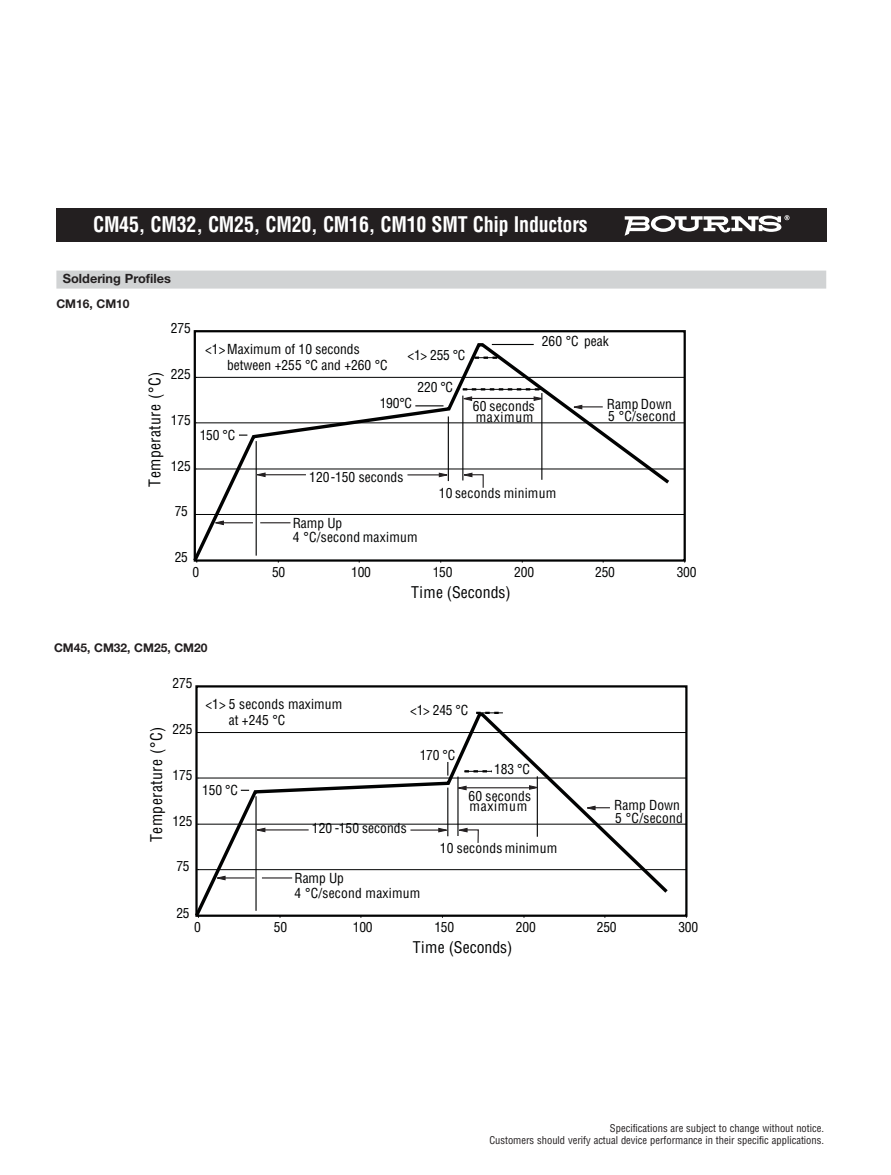
<style>
.page{position:relative;width:891px;height:1175px;background:#fff}
.page>*{position:absolute;margin:0;border:0;box-sizing:border-box;transform-origin:0 0}
.t1{font:700 condensed 21px "Helvetica";letter-spacing:-.01em;color:#fff;scale:.95 1}
.t2{font:condensed 15.75px "Helvetica";letter-spacing:.025em;color:#010202}
.t3{font:condensed 15.75px "Helvetica";color:#010202}
.t4{font:condensed 13.5px/16.2px "Helvetica";letter-spacing:.005em;color:#010202}
.t5{font:700 12.75px "Helvetica Neue";color:#231f20}
.t6{font:700 12px "Helvetica Neue";color:#231f20}
.t7{font:condensed 10.5px/12px "Helvetica";color:#231f20;text-align:right}
</style>
<div class="page">
<div style="left:56px;top:209px;width:770px;height:33px;background:#231f20"></div>
<svg style="left:625px;top:215px;width:165px;height:21px"></svg>
<div style="left:56px;top:270px;width:770px;height:18px;background:#d1d3d4"></div>
<hr style="left:197px;top:514px;width:488px;height:1px;background:#010202">
<hr style="left:197px;top:469px;width:488px;height:1px;background:#010202">
<hr style="left:197px;top:422px;width:488px;height:1px;background:#010202">
<hr style="left:197px;top:377px;width:488px;height:1px;background:#010202">
<svg style="left:193px;top:341px;width:480px;height:222px"></svg>
<svg style="left:571px;top:404px;width:32px;height:5px"></svg>
<svg style="left:406px;top:472px;width:78px;height:17px"></svg>
<svg style="left:461px;top:396px;width:11px;height:5px"></svg>
<svg style="left:533px;top:396px;width:12px;height:5px"></svg>
<hr style="left:472px;top:398px;width:69px;height:1px;background:#231f20">
<svg style="left:255px;top:472px;width:11px;height:5px"></svg>
<hr style="left:262px;top:474px;width:44px;height:1px;background:#231f20">
<svg style="left:213px;top:520px;width:11px;height:5px"></svg>
<hr style="left:220px;top:522px;width:33px;height:1px;background:#231f20">
<hr style="left:260px;top:522px;width:30px;height:1px;background:#231f20">
<hr style="left:198px;top:869px;width:488px;height:1px;background:#010202">
<hr style="left:198px;top:824px;width:488px;height:1px;background:#010202">
<hr style="left:198px;top:777px;width:488px;height:1px;background:#010202">
<hr style="left:198px;top:732px;width:488px;height:1px;background:#010202">
<svg style="left:195px;top:711px;width:476px;height:207px"></svg>
<svg style="left:585px;top:805px;width:25px;height:5px"></svg>
<svg style="left:409px;top:827px;width:70px;height:17px"></svg>
<svg style="left:456px;top:785px;width:11px;height:5px"></svg>
<svg style="left:529px;top:785px;width:11px;height:5px"></svg>
<hr style="left:466px;top:787px;width:69px;height:1px;background:#231f20">
<svg style="left:254px;top:827px;width:12px;height:5px"></svg>
<hr style="left:262px;top:829px;width:47px;height:1px;background:#231f20">
<svg style="left:215px;top:875px;width:11px;height:5px"></svg>
<hr style="left:222px;top:877px;width:33px;height:1px;background:#231f20">
<hr style="left:262px;top:877px;width:30px;height:1px;background:#231f20">
<h1 class="t1" style="left:93px;top:216px;width:522px">CM45, CM32, CM25, CM20, CM16, CM10 SMT Chip Inductors</h1>
<p class="t5" style="left:63px;top:274px;width:109px">Soldering Profiles</p>
<p class="t6" style="left:56px;top:300px;width:75px">CM16, CM10</p>
<p class="t4" style="left:171px;top:321px;width:21px">275</p>
<p class="t4" style="left:171px;top:367px;width:21px">225</p>
<p class="t2" style="left:149px;top:486px;width:116px;rotate:-90deg">Temperature (°C)</p>
<p class="t4" style="left:171px;top:413px;width:21px">175</p>
<p class="t4" style="left:171px;top:459px;width:21px">125</p>
<p class="t4" style="left:175px;top:504px;width:15px">75</p>
<p class="t4" style="left:175px;top:550px;width:15px">25</p>
<p class="t4" style="left:227px;top:341px;width:162px;text-indent:-22px">&lt;1&gt;Maximum of 10 seconds between +255 °C and +260 °C</p>
<p class="t4" style="left:408px;top:348px;width:59px">&lt;1&gt; 255 °C</p>
<p class="t4" style="left:418px;top:380px;width:37px">220 °C</p>
<p class="t4" style="left:200px;top:428px;width:37px">150 °C</p>
<p class="t4" style="left:380px;top:396px;width:34px">190°C</p>
<p class="t4" style="left:542px;top:334px;width:69px">260 °C peak</p>
<p class="t4" style="left:473px;top:402px;width:64px;line-height:10.2px">60 seconds maximum</p>
<p class="t4" style="left:607px;top:399px;width:70px;line-height:12.1px">Ramp Down<br>5 °C/second</p>
<p class="t4" style="left:309px;top:469px;width:96px">120-150 seconds</p>
<p class="t4" style="left:293px;top:516px;width:126px;line-height:14.7px">Ramp Up<br>4 °C/second maximum</p>
<p class="t4" style="left:439px;top:486px;width:119px">10 seconds minimum</p>
<p class="t4" style="left:193px;top:565px;width:8px">0</p>
<p class="t4" style="left:272px;top:565px;width:15px">50</p>
<p class="t4" style="left:351px;top:565px;width:21px">100</p>
<p class="t4" style="left:433px;top:565px;width:21px">150</p>
<p class="t4" style="left:514px;top:565px;width:21px">200</p>
<p class="t4" style="left:595px;top:565px;width:21px">250</p>
<p class="t4" style="left:677px;top:565px;width:21px">300</p>
<p class="t3" style="left:411px;top:585px;width:101px">Time (Seconds)</p>
<p class="t6" style="left:54px;top:643px;width:155px">CM45, CM32, CM25, CM20</p>
<p class="t4" style="left:173px;top:676px;width:21px">275</p>
<p class="t4" style="left:173px;top:722px;width:21px">225</p>
<p class="t2" style="left:151px;top:842px;width:116px;rotate:-90deg">Temperature (°C)</p>
<p class="t4" style="left:173px;top:768px;width:21px">175</p>
<p class="t4" style="left:173px;top:814px;width:21px">125</p>
<p class="t4" style="left:176px;top:859px;width:15px">75</p>
<p class="t4" style="left:176px;top:905px;width:15px">25</p>
<p class="t4" style="left:229px;top:697px;width:115px;text-indent:-23px">&lt;1&gt; 5 seconds maximum at +245 °C</p>
<p class="t4" style="left:202px;top:783px;width:37px">150 °C</p>
<p class="t4" style="left:410px;top:703px;width:59px">&lt;1&gt; 245 °C</p>
<p class="t4" style="left:420px;top:747px;width:37px">170 °C</p>
<p class="t4" style="left:494px;top:762px;width:37px">183 °C</p>
<p class="t4" style="left:469px;top:792px;width:64px;line-height:9.4px">60 seconds maximum</p>
<p class="t4" style="left:312px;top:821px;width:96px">120 -150 seconds</p>
<p class="t4" style="left:294px;top:872px;width:127px;line-height:14.4px">Ramp Up<br>4 °C/second maximum</p>
<p class="t4" style="left:440px;top:841px;width:119px">10 seconds minimum</p>
<p class="t4" style="left:614px;top:799px;width:70px;line-height:13.5px">Ramp Down<br>5 °C/second</p>
<p class="t4" style="left:194px;top:920px;width:8px">0</p>
<p class="t4" style="left:274px;top:920px;width:15px">50</p>
<p class="t4" style="left:353px;top:920px;width:21px">100</p>
<p class="t4" style="left:434px;top:920px;width:21px">150</p>
<p class="t4" style="left:516px;top:920px;width:21px">200</p>
<p class="t4" style="left:597px;top:920px;width:21px">250</p>
<p class="t4" style="left:678px;top:920px;width:21px">300</p>
<p class="t3" style="left:413px;top:940px;width:101px">Time (Seconds)</p>
<p class="t7" style="left:489px;top:1123px;width:336px">Specifications are subject to change without notice.<br>Customers should verify actual device performance in their specific applications.</p>
</div>
